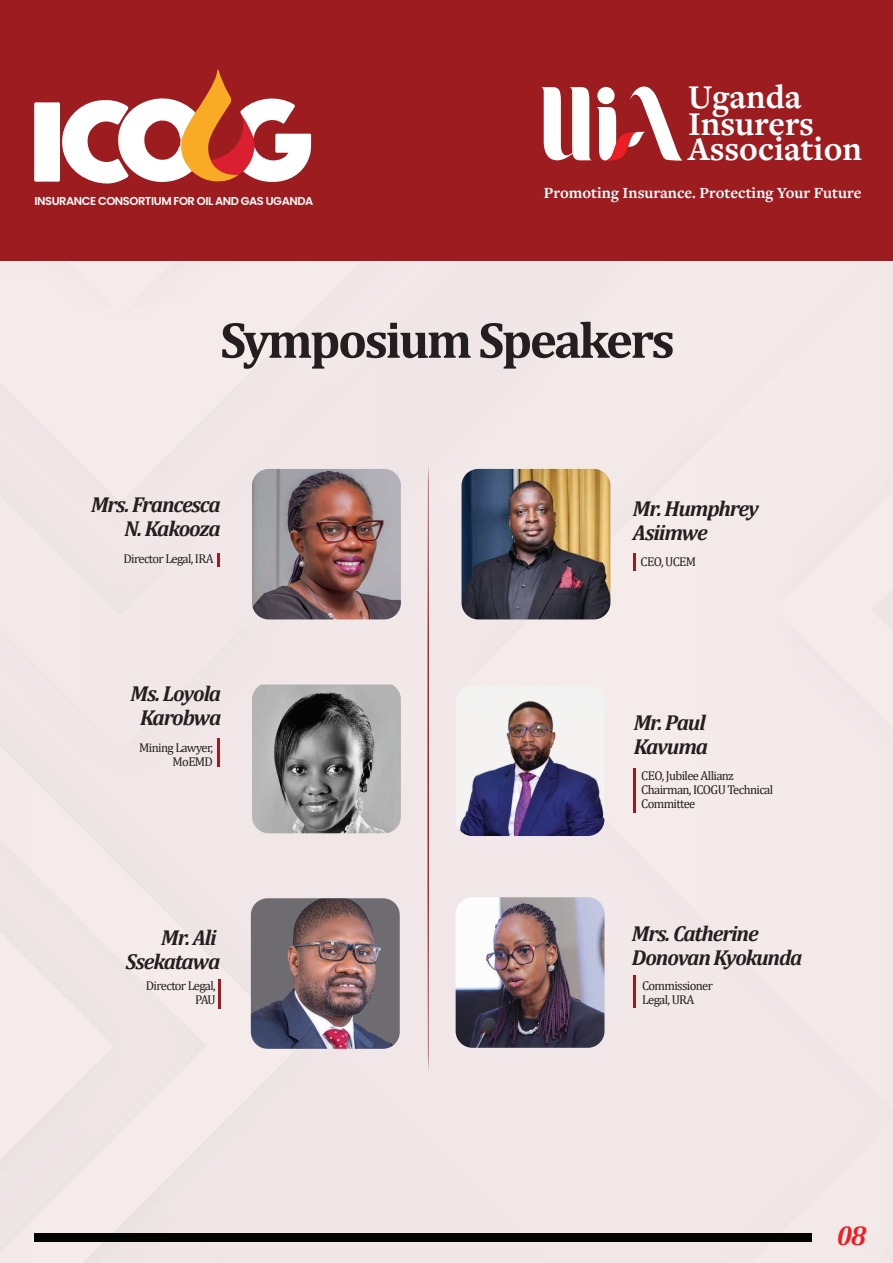
<style>
.page{position:relative;width:893px;height:1263px;background:#f2e8e9}
.page>*{position:absolute;margin:0;border:0;box-sizing:border-box;transform-origin:0 0}
.t1{font:700 51.6px "Cambria";letter-spacing:-.05em;color:#231f20}
.t2{font:700 34.5px/25.8px "Freight Text Pro";color:#fff}
.t3{font:italic 700 27.3px "Cambria";color:#ee1d23}
.t4{font:italic 700 21.75px/23.7px "Cambria";letter-spacing:-.05em;color:#231f20}
.t5{font:700 16.05px "Freight Text Pro";color:#fff}
.t6{font:12.75px/14px "Cambria";letter-spacing:-.05em;color:#231f20;text-align:right}
.t7{font:600 11.4px "Poppins";letter-spacing:-.04em;color:#fff}
</style>
<div class="page">
<div style="left:34px;top:1233px;width:778px;height:9px;background:#040503"></div>
<svg style="left:218px;top:553px;width:2px;height:13px"></svg>
<svg style="left:634px;top:553px;width:2px;height:18px"></svg>
<img style="left:252px;top:469px;width:149px;height:150px">
<hr style="left:217px;top:739px;width:3px;height:28px;background:#9d1c1f">
<hr style="left:218px;top:979px;width:3px;height:30px;background:#9d1c1f">
<img style="left:251px;top:898px;width:149px;height:151px">
<hr style="left:633px;top:975px;width:3px;height:33px;background:#9d1c1f">
<img style="left:456px;top:897px;width:148px;height:151px">
<img style="left:252px;top:684px;width:149px;height:149px">
<hr style="left:634px;top:768px;width:2px;height:44px;background:#9d1c1f">
<img style="left:456px;top:686px;width:148px;height:150px">
<hr style="left:427px;top:465px;width:2px;height:607px;background:#9d1c1f;border-radius:50%">
<img style="left:461px;top:469px;width:149px;height:150px">
<div style="left:0;top:0;width:893px;height:260px;background:#9d1c1f"></div>
<svg style="left:541px;top:86px;width:142px;height:75px"></svg>
<svg style="left:34px;top:69px;width:278px;height:115px"></svg>
<p class="t7" style="left:34px;top:195px;width:280px">INSURANCE CONSORTIUM FOR OIL AND GAS UGANDA</p>
<h2 class="t2" style="left:688px;top:83px;width:175px">Uganda<br>Insurers<br>Association</h2>
<p class="t5" style="left:544px;top:183px;width:319px">Promoting Insurance. Protecting Your Future</p>
<h1 class="t1" style="left:220px;top:304px;width:456px">Symposium Speakers</h1>
<h3 class="t4" style="left:91px;top:492px;width:131px;text-align:right">Mrs. Francesca<br>N. Kakooza</h3>
<p class="t6" style="left:123px;top:551px;width:92px">Director Legal, IRA</p>
<h3 class="t4" style="left:131px;top:681px;width:92px;text-align:center">Ms. Loyola<br>Karobwa</h3>
<p class="t6" style="left:139px;top:740px;width:75px">Mining Lawyer,<br>MoEMD</p>
<h3 class="t4" style="left:126px;top:925px;width:96px;text-align:right">Mr. Ali<br>Ssekatawa</h3>
<p class="t6" style="left:146px;top:978px;width:72px">Director Legal,<br>PAU</p>
<h3 class="t4" style="left:633px;top:496px;width:127px">Mr. Humphrey<br>Asiimwe</h3>
<p class="t6" style="left:641px;top:554px;width:57px">CEO, UCEM</p>
<h3 class="t4" style="left:634px;top:710px;width:76px">Mr. Paul<br>Kavuma</h3>
<p class="t6" style="left:641px;top:769px;width:133px;text-align:left">CEO, Jubilee Allianz<br>Chairman, ICOGU Technical<br>Committee</p>
<h3 class="t4" style="left:632px;top:921px;width:172px">Mrs. Catherine<br>Donovan Kyokunda</h3>
<p class="t6" style="left:642px;top:978px;width:72px;text-align:left">Commissioner<br>Legal, URA</p>
<h3 class="t3" style="left:837px;top:1216px;width:31px">08</h3>
</div>
